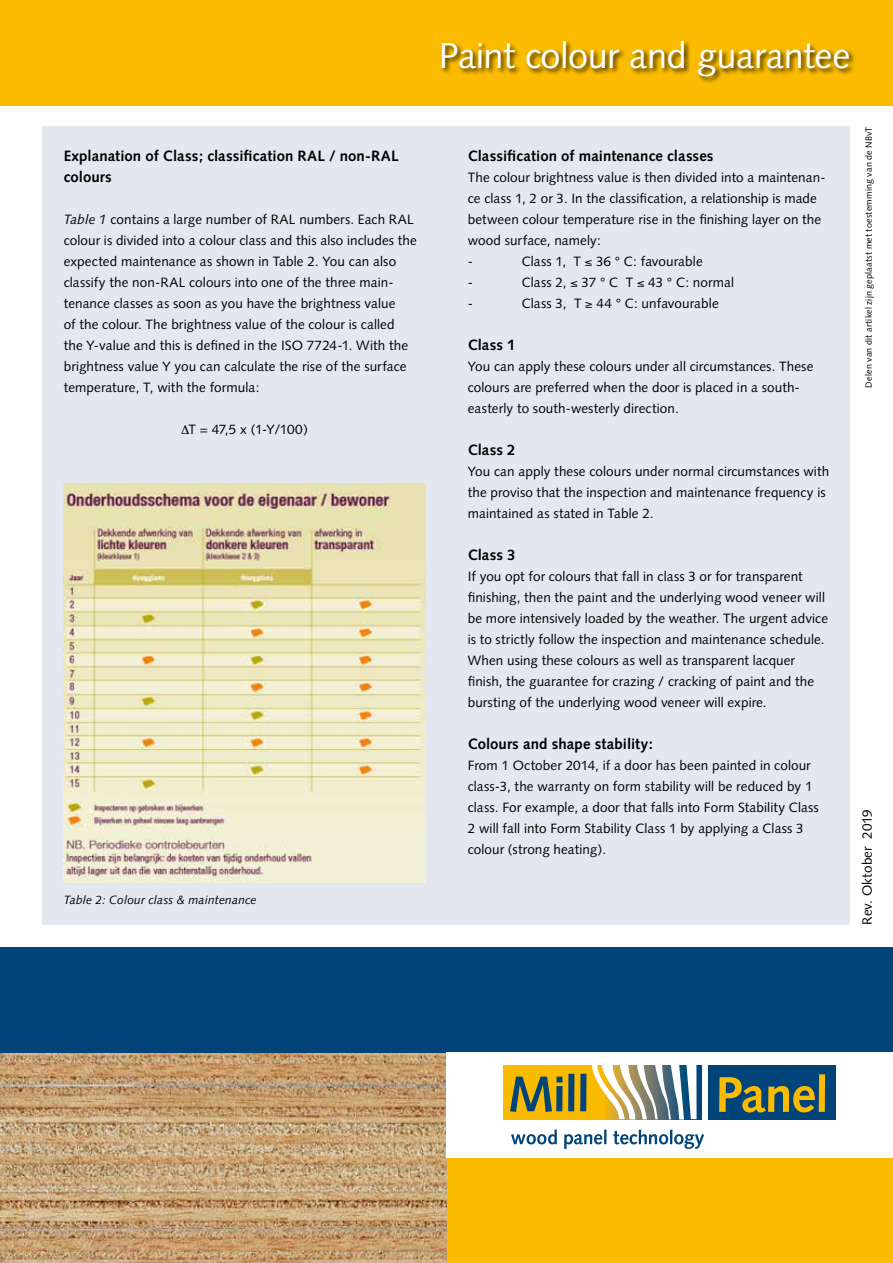
<style>
.page{position:relative;width:893px;height:1263px;background:#fff}
.page>*{position:absolute;margin:0;border:0;box-sizing:border-box;transform-origin:0 0}
.t1{font:36px "Syntax";letter-spacing:-.01em;color:#fff}
.t2{font:700 15px/21px "Syntax";letter-spacing:.005em;color:#000}
.t3{font:13.5px/21px "Syntax";letter-spacing:.005em;color:#000}
.t4{font:italic 12px "Syntax";letter-spacing:.01em;color:#000}
.t5{font:9px "Syntax";letter-spacing:.02em;color:#000}
.s1{font-style:italic}
</style>
<div class="page">
<div style="left:446px;top:1158px;width:447px;height:105px;background:#fabb00"></div>
<img style="left:0;top:1052px;width:446px;height:211px">
<div style="left:0;top:0;width:893px;height:105px;background:#fabb00"></div>
<div style="left:0;top:947px;width:893px;height:105px;background:#00447a"></div>
<div style="left:439px;top:39px;width:416px;height:45px;background:#000;opacity:.75"></div>
<svg style="left:504px;top:1065px;width:332px;height:54px;background:#62724c"></svg>
<svg style="left:590px;top:1065px;width:107px;height:54px"></svg>
<div style="left:702px;top:1061px;width:5px;height:59px;background:#fff"></div>
<svg style="left:511px;top:1130px;width:46px;height:14px"></svg>
<svg style="left:564px;top:1130px;width:42px;height:19px"></svg>
<svg style="left:613px;top:1130px;width:91px;height:19px"></svg>
<svg style="left:510px;top:1076px;width:52px;height:36px;background:#828139"></svg>
<div style="left:568px;top:1074px;width:6px;height:37px;background:#00447a"></div>
<div style="left:580px;top:1074px;width:6px;height:37px;background:#00447a"></div>
<svg style="left:719px;top:1077px;width:96px;height:35px;background:#6a7645"></svg>
<div style="left:819px;top:1074px;width:6px;height:38px;background:#fabb00"></div>
<div style="left:43px;top:127px;width:807px;height:798px;background:#e3e7f0"></div>
<img style="left:64px;top:484px;width:361px;height:399px">
<p class="t2" style="left:64px;top:145px;width:336px">Explanation of Class; classification RAL / non-RAL colours</p>
<p class="t3" style="left:64px;top:209px;width:355px"><span class="s1">Table 1</span> contains a large number of RAL numbers. Each RAL colour is divided into a colour class and this also includes the expected maintenance as shown in Table 2. You can also classify the non-RAL colours into one of the three main&shy;tenance classes as soon as you have the brightness value<br>of the colour. The brightness value of the colour is called the Y-value and this is defined in the ISO 7724-1. With the brightness value Y you can calculate the rise of the surface temperature, T, with the formula:</p>
<p class="t3" style="left:181px;top:419px;width:128px">∆T = 47,5 x (1-Y/100)</p>
<p class="t4" style="left:64px;top:892px;width:194px">Table 2: Colour class &amp; maintenance</p>
<h1 class="t1" style="left:439px;top:35px;width:413px">Paint colour and guarantee</h1>
<p class="t2" style="left:468px;top:145px;width:247px">Classification of maintenance classes</p>
<p class="t3" style="left:468px;top:167px;width:359px">The colour brightness value is then divided into a maintenan&shy;ce class 1, 2 or 3. In the classification, a relationship is made between colour temperature rise in the finishing layer on the wood surface, namely:<br>-</p>
<p class="t3" style="left:522px;top:251px;width:183px">Class 1, ΔT ≤ 36 ° C: favourable</p>
<p class="t3" style="left:468px;top:272px;width:7px">-</p>
<p class="t3" style="left:522px;top:272px;width:214px">Class 2, ≤ 37 ° C ΔT ≤ 43 ° C: normal</p>
<p class="t3" style="left:468px;top:293px;width:7px">-</p>
<p class="t3" style="left:522px;top:293px;width:198px">Class 3, ΔT ≥ 44 ° C: unfavourable</p>
<p class="t2" style="left:468px;top:334px;width:49px">Class 1</p>
<p class="t3" style="left:468px;top:356px;width:347px">You can apply these colours under all circumstances. These colours are preferred when the door is placed in a south&shy;easterly to south-westerly direction.</p>
<p class="t2" style="left:468px;top:439px;width:49px">Class 2</p>
<p class="t3" style="left:468px;top:461px;width:363px">You can apply these colours under normal circumstances with the proviso that the inspection and maintenance frequency is maintained as stated in Table 2.</p>
<p class="t2" style="left:468px;top:544px;width:49px">Class 3</p>
<p class="t3" style="left:468px;top:566px;width:362px">If you opt for colours that fall in class 3 or for transparent finishing, then the paint and the underlying wood veneer will be more intensively loaded by the weather. The urgent advice is to strictly follow the inspection and maintenance schedule.<br>When using these colours as well as transparent lacquer finish, the guarantee for crazing / cracking of paint and the bursting of the underlying wood veneer will expire.</p>
<p class="t2" style="left:468px;top:733px;width:187px">Colours and shape stability:</p>
<p class="t3" style="left:468px;top:755px;width:353px">From 1 October 2014, if a door has been painted in colour class-3, the warranty on form stability will be reduced by 1 class. For example, a door that falls into Form Stability Class 2 will fall into Form Stability Class 1 by applying a Class 3 colour (strong heating).</p>
<p class="t5" style="left:863px;top:388px;width:263px;rotate:-90deg">Delen van dit artikel zijn geplaatst met toestemming van de NBvT</p>
<p class="t3" style="left:857px;top:925px;width:117px;rotate:-90deg">Rev. Oktober 2019</p>
</div>
